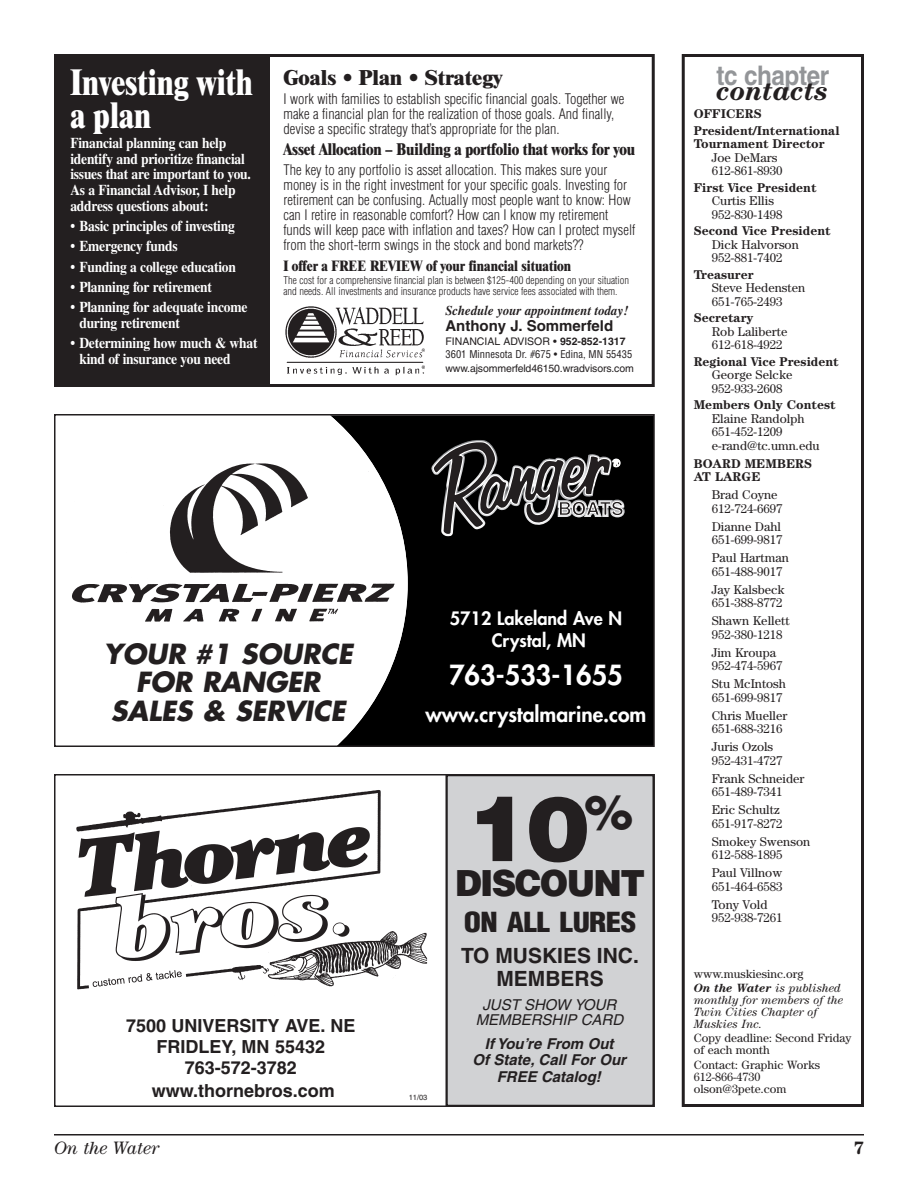
<style>
.page{position:relative;width:918px;height:1188px;background:#fff}
.page>*{position:absolute;margin:0;border:0;box-sizing:border-box;transform-origin:0 0}
.t1{font:900 90px "Helvetica";color:#231f20;scale:1.05 1}
.t2{font:800 36px/33px "Times";color:#fff;scale:.8 1}
.t3{font:900 36px "Helvetica";letter-spacing:-.045em;color:#231f20;scale:.95 1}
.t4{font:italic 700 27px/28.5px "Futura";letter-spacing:-.005em;color:#231f20;text-align:center}
.t5{font:800 27px "Futura";color:#fff}
.t6{font:900 condensed 27px "Helvetica";letter-spacing:-.02em;color:#231f20;scale:1.15 1}
.t7{font:700 27px "Helvetica";letter-spacing:-.015em;color:#939598;scale:.9 1}
.t8{font:italic 700 27px "Century";color:#231f20}
.t9{font:800 21px "Futura";color:#fff}
.t10{font:700 21px/22.5px "Helvetica";color:#231f20;text-align:center}
.t11{font:800 21px "Times";color:#231f20}
.t12{font:700 18px/21.5px "Helvetica";color:#231f20;text-align:center}
.t13{font:800 18px/22.5px "Futura";color:#fff;text-align:center}
.t14{font:italic 18px "Century";color:#231f20}
.t15{font:700 18px "Century";color:#231f20}
.t16{font:800 16.5px "Times";letter-spacing:-.01em;color:#231f20;scale:.85 1}
.t17{font:700 15px/15.8px "Times";letter-spacing:-.015em;color:#fff;scale:.9 1}
.t18{font:italic 700 15px/16.5px "Helvetica";color:#231f20;text-align:center}
.t19{font:italic 15px/15px "Helvetica";color:#231f20;text-align:center}
.t20{font:700 15px "Helvetica";color:#231f20}
.t21{font:800 14.7px "Times";color:#231f20;scale:.85 1}
.t22{font:300 condensed 14.25px/15px "Helvetica";color:#231f20}
.t23{font:italic 700 13.5px "Times";color:#231f20;scale:.95 1}
.t24{font:12.75px/13.5px "Century";color:#231f20}
.t25{font:700 12.75px/16.5px "Century";color:#231f20}
.t26{font:12px/12px "Century";color:#231f20}
.t27{font:italic 12px/12px "Century";color:#231f20}
.t28{font:300 condensed 10.5px/10.5px "Helvetica";color:#231f20}
.t29{font:condensed 10.5px/13.5px "Helvetica";color:#231f20}
.t30{font:10.5px "Helvetica";letter-spacing:-.01em;color:#231f20}
.t31{font:7.5px "Helvetica";color:#231f20}
.s1{font-stretch:normal}
.s2{font-weight:700;font-stretch:normal}
.s3{font-weight:700;font-style:italic}
.s4{font-style:italic}
</style>
<div class="page">
<hr style="left:54px;top:1134px;width:810px;height:2px;background:#231f20">
<div style="left:682px;top:54px;width:182px;height:1053px;border:3px solid #231f20"></div>
<div style="left:447px;top:775px;width:207px;height:331px;background:#d1d2d4"></div>
<div style="left:446px;top:774px;width:209px;height:333px;border:2px solid #231f20"></div>
<img style="left:76px;top:790px;width:352px;height:200px">
<div style="left:54px;top:54px;width:216px;height:333px;background:#231f20"></div>
<div style="left:54px;top:54px;width:601px;height:333px;border:3px solid #231f20"></div>
<img style="left:285px;top:306px;width:140px;height:70px">
<div style="left:408px;top:417px;width:244px;height:327px;background:#000"></div>
<svg style="left:332px;top:417px;width:76px;height:327px"></svg>
<div style="left:54px;top:414px;width:601px;height:333px;border:2px solid #231f20"></div>
<img style="left:72px;top:453px;width:326px;height:173px">
<img style="left:430px;top:440px;width:68px;height:97px">
<svg style="left:431px;top:441px;width:195px;height:98px;background:#363536"></svg>
<h2 class="t2" style="left:70px;top:68px;width:230px">Investing with a plan</h2>
<p class="t17" style="left:70px;top:136px;width:202px">Financial planning can help identify and prioritize financial issues that are important to you.<br>As a Financial Advisor, I help address questions about:</p>
<p class="t17" style="left:70px;top:220px;width:184px">• Basic principles of investing</p>
<p class="t17" style="left:70px;top:240px;width:121px">• Emergency funds</p>
<p class="t17" style="left:70px;top:260px;width:186px">• Funding a college education</p>
<p class="t17" style="left:70px;top:280px;width:159px">• Planning for retirement</p>
<p class="t17" style="left:79px;top:301px;width:188px;text-indent:-9px">• Planning for adequate income during retirement</p>
<p class="t17" style="left:79px;top:337px;width:199px;text-indent:-9px">• Determining how much &amp; what kind of insurance you need</p>
<h3 class="t11" style="left:284px;top:70px;width:221px">Goals • Plan • Strategy</h3>
<p class="t22" style="left:284px;top:93px;width:342px">I work with families to establish specific financial goals. Together we make a financial plan for the realization of those goals. And finally, devise a specific strategy that’s appropriate for the plan.</p>
<p class="t16" style="left:284px;top:144px;width:415px">Asset Allocation – Building a portfolio that works for you</p>
<p class="t22" style="left:284px;top:163px;width:353px">The key to any portfolio is asset allocation. This makes sure your money is in the right investment for your specific goals. Investing for retirement can be confusing. Actually most people want to know: How can I retire in reasonable comfort? How can I know my retirement funds will keep pace with inflation and taxes? How can I protect myself from the short-term swings in the stock and bond markets??</p>
<p class="t21" style="left:284px;top:260px;width:340px">I offer a FREE REVIEW of your financial situation</p>
<p class="t28" style="left:284px;top:276px;width:347px">The cost for a comprehensive financial plan is between $125-400 depending on your situation and needs. All investments and insurance products have service fees associated with them.</p>
<p class="t23" style="left:446px;top:305px;width:194px">Schedule your appointment today!</p>
<p class="t20" style="left:446px;top:321px;width:169px">Anthony J. Sommerfeld</p>
<p class="t29" style="left:446px;top:335px;width:188px"><span class="s1">FINANCIAL ADVISOR •</span> <span class="s2">952-852-1317<br></span>3601 Minnesota Dr. #675 • Edina, MN 55435</p>
<p class="t30" style="left:446px;top:364px;width:190px">www.ajsommerfeld46150.wradvisors.com</p>
<h3 class="t4" style="left:103px;top:642px;width:251px">YOUR #1 SOURCE<br>FOR RANGER<br>SALES &amp; SERVICE</h3>
<h3 class="t12" style="left:126px;top:1017px;width:231px">7500 UNIVERSITY AVE. NE<br>FRIDLEY, MN 55432<br>763-572-3782 www.thornebros.com</h3>
<h3 class="t13" style="left:450px;top:608px;width:174px">5712 Lakeland Ave N<br>Crystal, MN</h3>
<h3 class="t5" style="left:449px;top:662px;width:175px">763-533-1655</h3>
<h3 class="t9" style="left:426px;top:704px;width:222px">www.crystalmarine.com</h3>
<p class="t31" style="left:409px;top:1094px;width:20px">11/03</p>
<h1 class="t1" style="left:468px;top:796px;width:158px">10<sup>%</sup></h1>
<h2 class="t3" style="left:455px;top:870px;width:202px">DISCOUNT</h2>
<h3 class="t6" style="left:464px;top:911px;width:152px">ON ALL LURES</h3>
<h3 class="t10" style="left:461px;top:946px;width:179px">TO MUSKIES INC.<br>MEMBERS</h3>
<p class="t19" style="left:476px;top:998px;width:149px">JUST SHOW YOUR<br>MEMBERSHIP CARD</p>
<p class="t18" style="left:472px;top:1037px;width:155px">If You’re From Out<br>Of State, Call For Our<br>FREE Catalog!</p>
<h3 class="t7" style="left:716px;top:66px;width:127px">tc chapter</h3>
<h3 class="t8" style="left:717px;top:82px;width:114px">contacts</h3>
<p class="t25" style="left:694px;top:107px;width:147px">OFFICERS<br>President/International</p>
<p class="t25" style="left:694px;top:137px;width:133px">Tournament Director</p>
<p class="t24" style="left:712px;top:152px;width:72px">Joe DeMars<br>612-861-8930</p>
<p class="t25" style="left:694px;top:180px;width:124px">First Vice President</p>
<p class="t24" style="left:712px;top:195px;width:72px">Curtis Ellis<br>952-830-1498</p>
<p class="t25" style="left:694px;top:224px;width:138px">Second Vice President</p>
<p class="t24" style="left:712px;top:239px;width:89px">Dick Halvorson<br>952-881-7402</p>
<p class="t25" style="left:694px;top:267px;width:61px">Treasurer</p>
<p class="t24" style="left:712px;top:282px;width:95px">Steve Hedensten<br>651-765-2493</p>
<p class="t25" style="left:694px;top:311px;width:61px">Secretary</p>
<p class="t24" style="left:712px;top:326px;width:77px">Rob Laliberte<br>612-618-4922</p>
<p class="t25" style="left:694px;top:354px;width:146px">Regional Vice President</p>
<p class="t24" style="left:712px;top:369px;width:82px">George Selcke<br>952-933-2608</p>
<p class="t25" style="left:694px;top:398px;width:143px">Members Only Contest</p>
<p class="t24" style="left:712px;top:413px;width:109px">Elaine Randolph<br>651-452-1209 e-rand@tc.umn.edu</p>
<p class="t25" style="left:694px;top:458px;width:120px;line-height:13.5px">BOARD MEMBERS<br>AT LARGE</p>
<p class="t24" style="left:712px;top:489px;width:72px">Brad Coyne<br>612-724-6697</p>
<p class="t24" style="left:712px;top:521px;width:72px">Dianne Dahl<br>651-699-9817</p>
<p class="t24" style="left:712px;top:552px;width:79px">Paul Hartman<br>651-488-9017</p>
<p class="t24" style="left:712px;top:584px;width:74px">Jay Kalsbeck<br>651-388-8772</p>
<p class="t24" style="left:712px;top:615px;width:79px">Shawn Kellett<br>952-380-1218</p>
<p class="t24" style="left:712px;top:647px;width:72px">Jim Kroupa<br>952-474-5967</p>
<p class="t24" style="left:712px;top:678px;width:76px">Stu McIntosh<br>651-699-9817</p>
<p class="t24" style="left:712px;top:710px;width:77px">Chris Mueller<br>651-688-3216</p>
<p class="t24" style="left:712px;top:741px;width:72px">Juris Ozols<br>952-431-4727</p>
<p class="t24" style="left:712px;top:773px;width:94px">Frank Schneider<br>651-489-7341</p>
<p class="t24" style="left:712px;top:804px;width:72px">Eric Schultz<br>651-917-8272</p>
<p class="t24" style="left:712px;top:836px;width:100px">Smokey Swenson<br>612-588-1895</p>
<p class="t24" style="left:712px;top:867px;width:72px">Paul Villnow<br>651-464-6583</p>
<p class="t24" style="left:712px;top:899px;width:72px">Tony Vold<br>952-938-7261</p>
<p class="t26" style="left:694px;top:968px;width:149px;line-height:14.2px">www.muskiesinc.org<br><span class="s3">On the Water</span> <span class="s4">is published</span></p>
<p class="t27" style="left:694px;top:995px;width:151px">monthly for members of the<br>Twin Cities Chapter of<br>Muskies Inc.</p>
<p class="t26" style="left:694px;top:1033px;width:159px">Copy deadline: Second Friday of each month</p>
<p class="t26" style="left:694px;top:1060px;width:128px">Contact: Graphic Works<br>612-866-4730 olson@3pete.com</p>
<h3 class="t14" style="left:54px;top:1141px;width:107px">On the Water</h3>
<h3 class="t15" style="left:854px;top:1141px;width:12px">7</h3>
</div>
